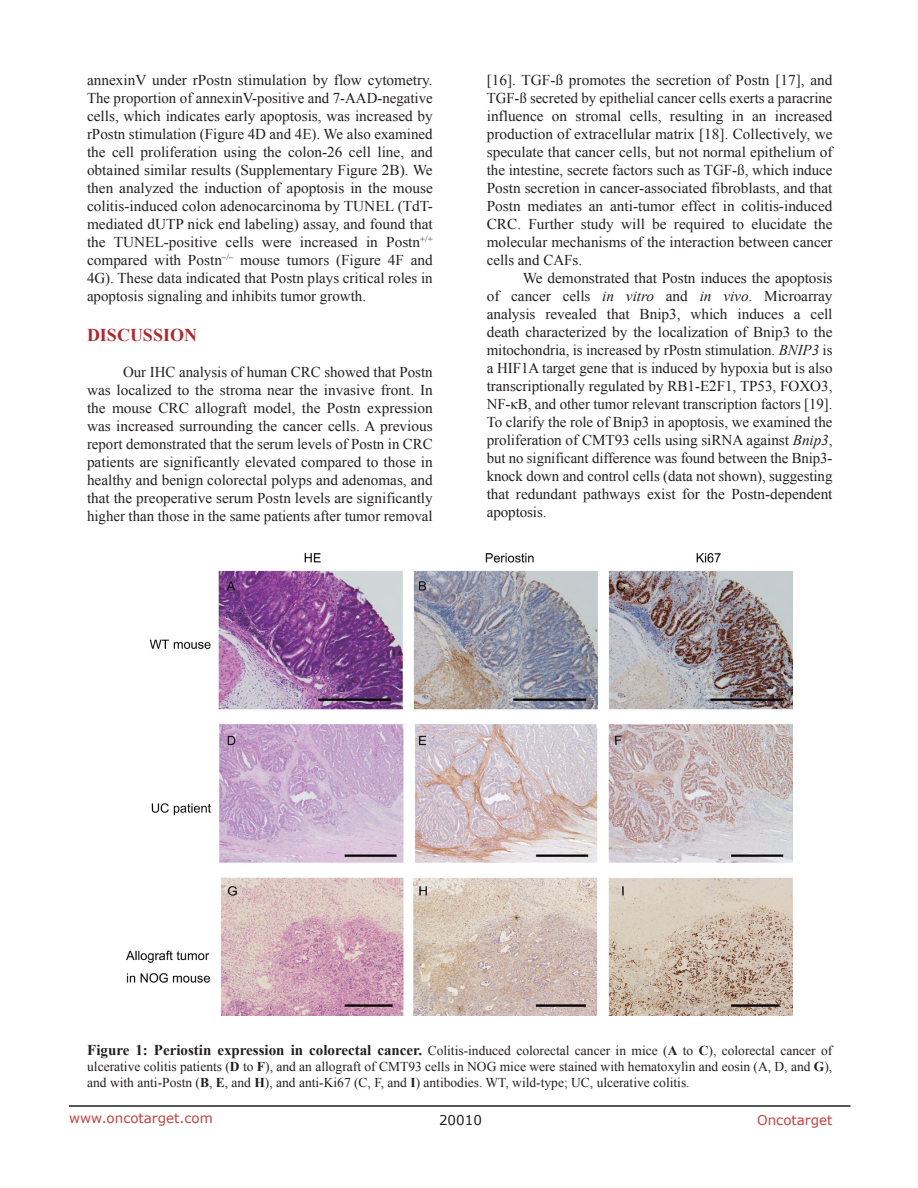
<style>
.page{position:relative;width:918px;height:1188px;background:#fff}
.page>*{position:absolute;margin:0;border:0;box-sizing:border-box;transform-origin:0 0}
.Heading{font:700 18px "Times New Roman";color:#ac2b31}
.BodyText{font:15px/18px "Times New Roman";color:#231f20;text-align:justify}
.Figuretrx{font:13.5px/16.2px "Times New Roman";color:#231f20;text-align:justify}
.t1{font:13.5px "Verdana";color:#c24141}
.t2{font:13.5px "Verdana";color:#231f20}
.s1{font-style:italic}
.s2{font-weight:700;font-size:15px}
.s3{font-weight:700}
</style>
<div class="page">
<hr style="left:69px;top:1105px;width:781px;height:2px;background:#231f20">
<img style="left:127px;top:554px;width:666px;height:461px">
<p class="BodyText" style="left:87px;top:71px;width:347px">annexinV under rPostn stimulation by flow cytometry.<br>The proportion of annexinV-positive and 7-AAD-negative cells, which indicates early apoptosis, was increased by rPostn stimulation (Figure 4D and 4E). We also examined the cell proliferation using the colon-26 cell line, and obtained similar results (Supplementary Figure 2B). We then analyzed the induction of apoptosis in the mouse colitis-induced colon adenocarcinoma by TUNEL (TdT&shy;mediated dUTP nick end labeling) assay, and found that the TUNEL-positive cells were increased in Postn<sup>+/+ </sup>compared with Postn<sup>–/–</sup> mouse tumors (Figure 4F and 4G). These data indicated that Postn plays critical roles in apoptosis signaling and inhibits tumor growth.</p>
<p class="Heading" style="left:87px;top:323px;width:112px">DISCUSSION</p>
<p class="BodyText" style="left:87px;top:363px;width:347px;text-indent:36px">Our IHC analysis of human CRC showed that Postn was localized to the stroma near the invasive front. In the mouse CRC allograft model, the Postn expression was increased surrounding the cancer cells. A previous report demonstrated that the serum levels of Postn in CRC patients are significantly elevated compared to those in healthy and benign colorectal polyps and adenomas, and that the preoperative serum Postn levels are significantly higher than those in the same patients after tumor removal</p>
<p class="BodyText" style="left:487px;top:71px;width:347px">[16]. TGF-ß promotes the secretion of Postn [17], and TGF-ß secreted by epithelial cancer cells exerts a paracrine influence on stromal cells, resulting in an increased production of extracellular matrix [18]. Collectively, we speculate that cancer cells, but not normal epithelium of the intestine, secrete factors such as TGF-ß, which induce Postn secretion in cancer-associated fibroblasts, and that Postn mediates an anti-tumor effect in colitis-induced CRC. Further study will be required to elucidate the molecular mechanisms of the interaction between cancer cells and CAFs.</p>
<p class="BodyText" style="left:487px;top:269px;width:347px;text-indent:36px">We demonstrated that Postn induces the apoptosis of cancer cells <span class="s1">in vitro</span> and <span class="s1">in vivo</span>. Microarray analysis revealed that Bnip3, which induces a cell death characterized by the localization of Bnip3 to the mitochondria, is increased by rPostn stimulation. <span class="s1">BNIP3</span> is a HIF1A target gene that is induced by hypoxia but is also transcriptionally regulated by RB1-E2F1, TP53, FOXO3, NF-κB, and other tumor relevant transcription factors [19].<br>To clarify the role of Bnip3 in apoptosis, we examined the proliferation of CMT93 cells using siRNA against <span class="s1">Bnip3</span>, but no significant difference was found between the Bnip3- knock down and control cells (data not shown), suggesting that redundant pathways exist for the Postn-dependent apoptosis.</p>
<p class="Figuretrx" style="left:87px;top:1042px;width:747px"><span class="s2">Figure 1: Periostin expression in colorectal cancer.</span> Colitis-induced colorectal cancer in mice (<span class="s3">A</span> to <span class="s3">C</span>), colorectal cancer of ulcerative colitis patients (<span class="s3">D</span> to <span class="s3">F</span>), and an allograft of CMT93 cells in NOG mice were stained with hematoxylin and eosin (A, D, and <span class="s3">G</span>), and with anti-Postn (<span class="s3">B</span>, <span class="s3">E</span>, and <span class="s3">H</span>), and anti-Ki67 (C, F, and <span class="s3">I</span>) antibodies. WT, wild-type; UC, ulcerative colitis.</p>
<p class="t1" style="left:69px;top:1109px;width:145px">www.oncotarget.com</p>
<p class="t2" style="left:439px;top:1111px;width:44px">20010</p>
<p class="t1" style="left:757px;top:1111px;width:77px">Oncotarget</p>
</div>
